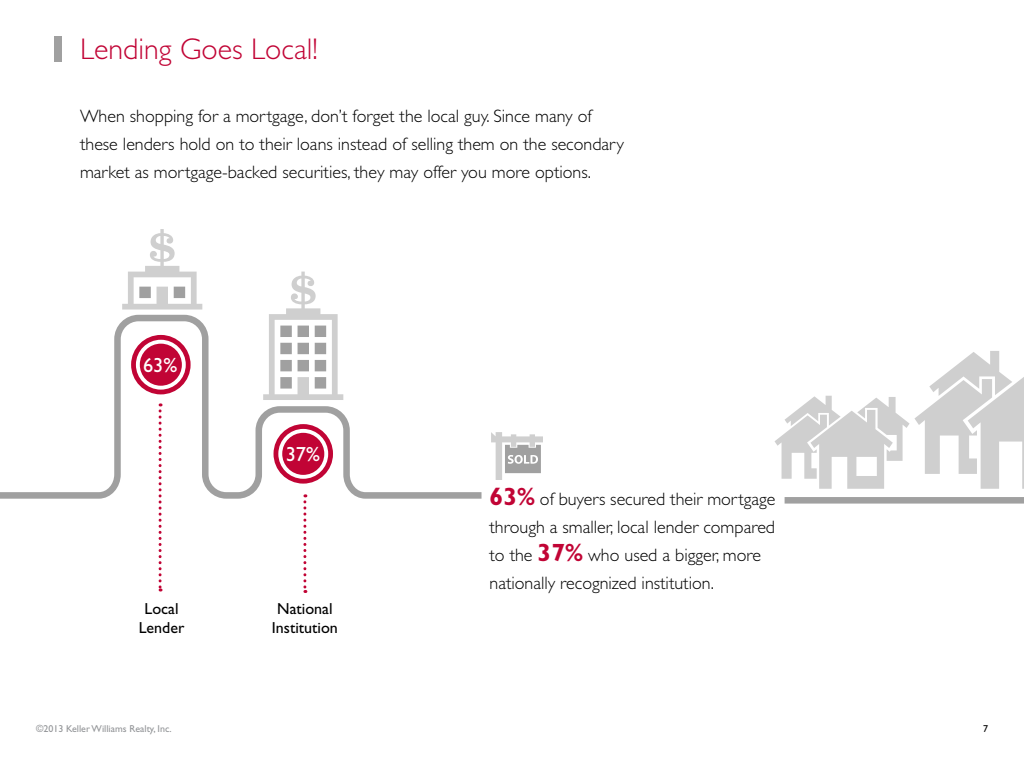
<style>
.page{position:relative;width:1024px;height:768px;background:#fff}
.page>*{position:absolute;margin:0;border:0;box-sizing:border-box;transform-origin:0 0}
.t1{font:300 30px "Gill Sans Std";color:#c10435}
.t2{font:20.4px "Gill Sans Std";color:#fff}
.t3{font:300 18px/28px "Gill Sans Std";color:#000}
.t4{font:16px/19.2px "Gill Sans Std";color:#000;text-align:center}
.t5{font:10px "Gill Sans Std";color:#939598}
.t6{font:10px "Gill Sans Std";color:#000}
.s1{font-weight:700;font-size:25px;color:#c10435}
</style>
<div class="page">
<div style="left:54px;top:36px;width:8px;height:26px;background:#a0a0a0"></div>
<svg style="left:286px;top:272px;width:35px;height:40px"></svg>
<svg style="left:122px;top:229px;width:80px;height:81px"></svg>
<svg style="left:0;top:312px;width:482px;height:190px"></svg>
<svg style="left:775px;top:351px;width:249px;height:138px"></svg>
<div style="left:785px;top:497px;width:239px;height:7px;background:#a0a0a0"></div>
<svg style="left:159px;top:403px;width:3px;height:188px"></svg>
<svg style="left:303px;top:494px;width:3px;height:99px"></svg>
<svg style="left:491px;top:432px;width:52px;height:48px"></svg>
<h1 class="t1" style="left:80px;top:32px;width:239px">Lending Goes Local!</h1>
<p class="t3" style="left:80px;top:102px;width:545px">When shopping for a mortgage, don’t forget the local guy. Since many of these lenders hold on to their loans instead of selling them on the secondary market as mortgage-backed securities, they may offer you more options.</p>
<p class="t2" style="left:143px;top:354px;width:36px">63%</p>
<p class="t4" style="left:139px;top:599px;width:47px">Local<br>Lender</p>
<p class="t2" style="left:286px;top:442px;width:36px">37%</p>
<p class="t4" style="left:272px;top:599px;width:67px">National<br>Institution</p>
<p class="t3" style="left:490px;top:485px;width:287px"><span class="s1">63%</span> of buyers secured their mortgage through a smaller, local lender compared to the <span class="s1">37%</span> who used a bigger, more nationally recognized institution.</p>
<p class="t5" style="left:36px;top:723px;width:137px">©2013 Keller Williams Realty, Inc.</p>
<p class="t6" style="left:983px;top:723px;width:6px">7</p>
</div>
